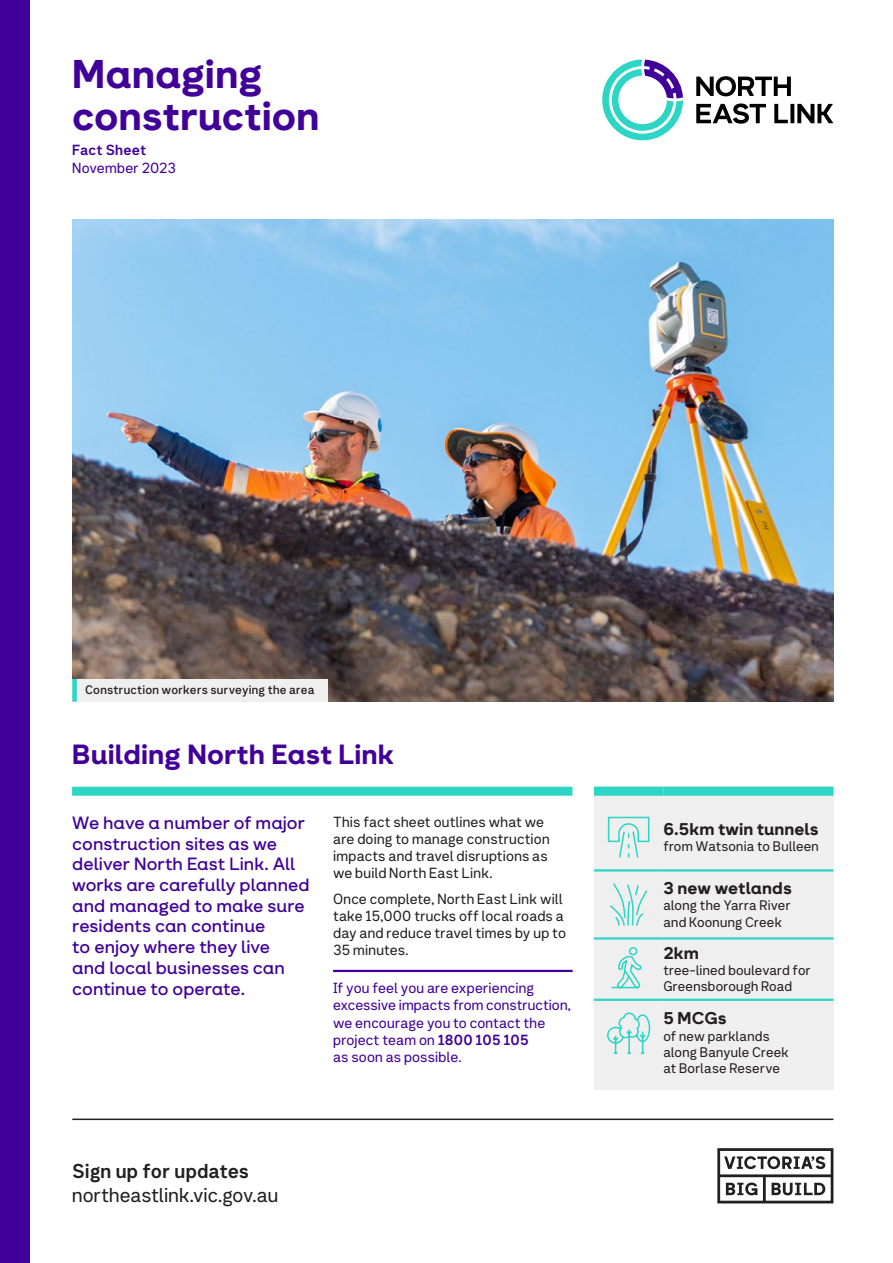
<style>
.page{position:relative;width:893px;height:1263px;background:#fff}
.page>*{position:absolute;margin:0;border:0;box-sizing:border-box;transform-origin:0 0}
.t1{font:800 39px/42px "Network Neo";letter-spacing:-.005em;color:#400099}
.t2{font:800 27px "Network Neo";letter-spacing:.005em;color:#400099}
.t3{font:19.5px "Network Sans 2019 Regular";color:#231f20}
.t4{font:19.5px "Network Sans 2019 Bold";letter-spacing:-.005em;color:#231f20}
.t5{font:500 17.25px/20.7px "Network Neo";color:#400099}
.t6{font:800 16.5px "Network Neo";color:#231f20}
.t7{font:14.25px/17.1px "Network Sans 2019 Regular";letter-spacing:.01em;color:#231f20}
.t8{font:14.25px/17.1px "Network Sans 2019 Regular";letter-spacing:.005em;color:#400099}
.t9{font:14.25px "Network Sans 2019 Bold";letter-spacing:.01em;color:#400099}
.t10{font:13.5px/16.2px "Network Sans 2019 Regular";letter-spacing:.015em;color:#231f20}
.t11{font:12px "Network Sans 2019 Medium";letter-spacing:.015em;color:#231f20}
.s1{font-family:"Network Sans 2019 Bold"}
</style>
<div class="page">
<svg style="left:717px;top:1148px;width:116px;height:55px"></svg>
<hr style="left:72px;top:1118px;width:761px;height:2px;background:#231f20">
<svg style="left:696px;top:76px;width:137px;height:48px"></svg>
<svg style="left:602px;top:60px;width:81px;height:80px"></svg>
<img style="left:72px;top:219px;width:761px;height:483px">
<hr style="left:333px;top:970px;width:240px;height:2px;background:#400099">
<div style="left:72px;top:787px;width:500px;height:9px;background:#2cd5c4"></div>
<div style="left:72px;top:679px;width:255px;height:23px;background:#efefef"></div>
<div style="left:72px;top:679px;width:5px;height:23px;background:#2cd5c4"></div>
<div style="left:594px;top:787px;width:239px;height:303px;background:#efefef"></div>
<div style="left:594px;top:787px;width:69px;height:9px;background:#2cd5c4"></div>
<div style="left:663px;top:787px;width:170px;height:9px;background:#2cd5c4"></div>
<hr style="left:594px;top:869px;width:69px;height:2px;background:#2cd5c4">
<hr style="left:663px;top:869px;width:170px;height:2px;background:#2cd5c4">
<hr style="left:594px;top:937px;width:69px;height:2px;background:#2cd5c4">
<hr style="left:663px;top:937px;width:170px;height:2px;background:#2cd5c4">
<hr style="left:594px;top:999px;width:69px;height:2px;background:#2cd5c4">
<hr style="left:663px;top:999px;width:170px;height:2px;background:#2cd5c4">
<svg style="left:607px;top:816px;width:43px;height:42px"></svg>
<svg style="left:610px;top:883px;width:38px;height:43px"></svg>
<svg style="left:611px;top:947px;width:31px;height:42px"></svg>
<svg style="left:607px;top:1012px;width:44px;height:42px"></svg>
<div style="left:0;top:0;width:30px;height:1263px;background:#400099"></div>
<h1 class="t1" style="left:72px;top:56px;width:249px">Managing construction</h1>
<p class="t9" style="left:72px;top:138px;width:76px">Fact Sheet</p>
<p class="t8" style="left:72px;top:159px;width:106px">November 2023</p>
<p class="t11" style="left:85px;top:679px;width:231px">Construction workers surveying the area</p>
<h2 class="t2" style="left:72px;top:736px;width:323px">Building North East Link</h2>
<p class="t5" style="left:72px;top:813px;width:239px">We have a number of major construction sites as we deliver North East Link. All works are carefully planned and managed to make sure residents can continue<br>to enjoy where they live<br>and local businesses can continue to operate.</p>
<p class="t7" style="left:333px;top:812px;width:218px">This fact sheet outlines what we are doing to manage construction impacts and travel disruptions as we build North East Link.</p>
<p class="t7" style="left:333px;top:889px;width:234px">Once complete, North East Link will take 15,000 trucks off local roads a day and reduce travel times by up to<br>35 minutes.</p>
<p class="t8" style="left:333px;top:979px;width:239px">If you feel you are experiencing excessive impacts from construction, we encourage you to contact the project team on <span class="s1">1800 105 105<br></span>as soon as possible.</p>
<h3 class="t4" style="left:72px;top:1154px;width:178px">Sign up for updates</h3>
<h3 class="t3" style="left:72px;top:1178px;width:207px">northeastlink.vic.gov.au</h3>
<p class="t6" style="left:663px;top:818px;width:157px">6.5km twin tunnels</p>
<p class="t10" style="left:663px;top:838px;width:157px">from Watsonia to Bulleen</p>
<p class="t6" style="left:663px;top:877px;width:130px">3 new wetlands</p>
<p class="t10" style="left:663px;top:897px;width:129px">along the Yarra River and Koonung Creek</p>
<p class="t6" style="left:663px;top:942px;width:37px">2km</p>
<p class="t10" style="left:663px;top:961px;width:149px">tree-lined boulevard for<br>Greensborough Road</p>
<p class="t6" style="left:663px;top:1007px;width:65px">5 MCGs</p>
<p class="t10" style="left:663px;top:1027px;width:127px">of new parklands along Banyule Creek at Borlase Reserve</p>
</div>
